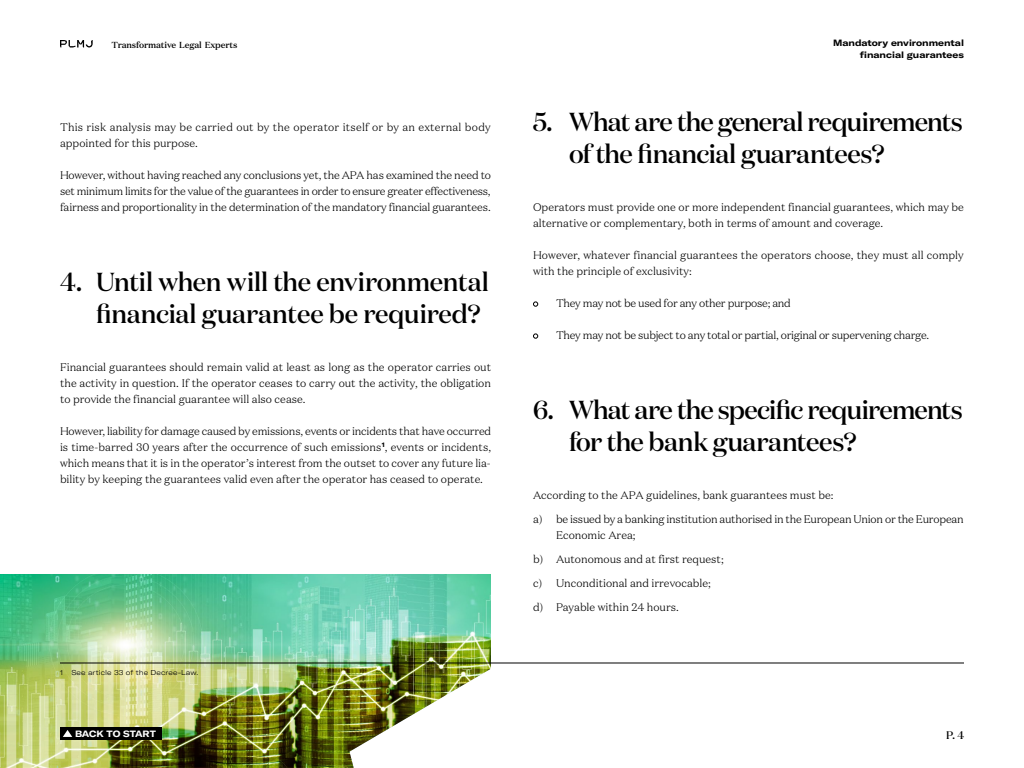
<style>
.page{position:relative;width:1024px;height:768px;background:#fff}
.page>*{position:absolute;margin:0;border:0;box-sizing:border-box;transform-origin:0 0}
.t1{font:500 26px/32px "Domaine Display";letter-spacing:-.02em;color:#000}
.t2{font:300 11px/16px "Domaine Text";color:#000}
.t3{font:300 11px/24px "Domaine Text";letter-spacing:-.02em;color:#000}
.t4{font:300 11px "Domaine Text";letter-spacing:-.025em;color:#000}
.t5{font:500 11px "Domaine Display";color:#000}
.t6{font:700 expanded 9px/12px "GT America";color:#000;text-align:right}
.t7{font:700 expanded 9px "GT America";letter-spacing:-.01em;color:#fff}
.t8{font:500 8.8px "Domaine Text";letter-spacing:-.02em;color:#000}
.t9{font:300 expanded 7px "GT America";letter-spacing:.005em;color:#000}
.s1{font-weight:900;font-size:12px}
</style>
<div class="page">
<svg style="left:60px;top:40px;width:33px;height:8px"></svg>
<img style="left:0;top:574px;width:491px;height:194px">
<hr style="left:60px;top:663px;width:904px;height:1px;background:#000">
<div style="left:60px;top:727px;width:102px;height:13px;background:#000"></div>
<svg style="left:63px;top:730px;width:9px;height:7px"></svg>
<p class="t8" style="left:111px;top:39px;width:128px">Transformative Legal Experts</p>
<p class="t6" style="left:833px;top:36px;width:132px">Mandatory environmental financial guarantees</p>
<p class="t2" style="left:60px;top:119px;width:432px">This risk analysis may be carried out by the operator itself or by an external body appointed for this purpose.</p>
<p class="t2" style="left:60px;top:167px;width:433px;text-align:justify">However, without having reached any conclusions yet, the APA has examined the need to set minimum limits for the value of the guarantees in order to ensure greater effectiveness, fairness and proportionality in the determination of the mandatory financial guarantees.</p>
<h1 class="t1" style="left:96px;top:266px;width:394px;text-indent:-36px">4. Until when will the environmental financial guarantee be required?</h1>
<p class="t2" style="left:60px;top:359px;width:433px;text-align:justify">Financial guarantees should remain valid at least as long as the operator carries out the activity in question. If the operator ceases to carry out the activity, the obligation to provide the financial guarantee will also cease.</p>
<p class="t2" style="left:60px;top:423px;width:433px;text-align:justify">However, liability for damage caused by emissions, events or incidents that have occurred is time-barred 30 years after the occurrence of such emissions <sup>1</sup>, events or incidents, which means that it is in the operator’s interest from the outset to cover any future lia&shy;bility by keeping the guarantees valid even after the operator has ceased to operate.</p>
<p class="t9" style="left:60px;top:668px;width:140px">1 See article 33 of the Decree-Law.</p>
<p class="t7" style="left:75px;top:728px;width:82px">BACK TO START</p>
<h1 class="t1" style="left:569px;top:106px;width:395px;text-indent:-36px">5. What are the general requirements of the financial guarantees?</h1>
<p class="t2" style="left:533px;top:199px;width:433px">Operators must provide one or more independent financial guarantees, which may be alternative or complementary, both in terms of amount and coverage.</p>
<p class="t2" style="left:533px;top:247px;width:432px">However, whatever financial guarantees the operators choose, they must all comply with the principle of exclusivity:</p>
<p class="t4" style="left:533px;top:296px;width:259px"><span class="s1">•</span> They may not be used for any other purpose; and</p>
<p class="t4" style="left:533px;top:328px;width:398px"><span class="s1">•</span> They may not be subject to any total or partial, original or supervening charge.</p>
<h1 class="t1" style="left:569px;top:394px;width:395px;text-indent:-36px">6. What are the specific requirements for the bank guarantees?</h1>
<p class="t3" style="left:533px;top:483px;width:432px">According to the APA guidelines, bank guarantees must be:<br>a) be issued by a banking institution authorised in the European Union or the European</p>
<p class="t2" style="left:533px;top:523px;width:192px;line-height:24px;text-indent:23px">Economic Area;<br>b) Autonomous and at first request; c) Unconditional and irrevocable; d) Payable within 24 hours.</p>
<p class="t5" style="left:946px;top:728px;width:19px">P. 4</p>
</div>
